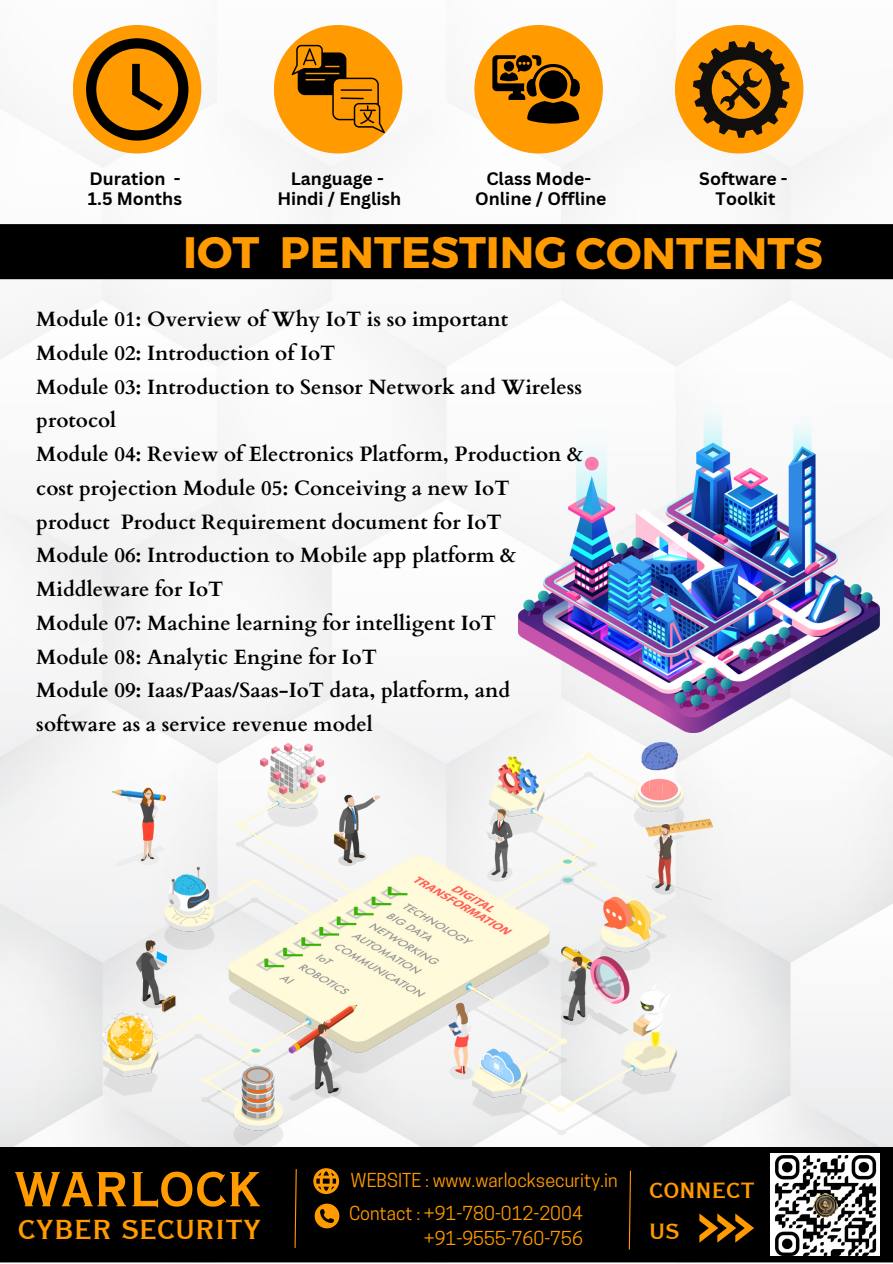
<style>
.page{position:relative;width:893px;height:1264px;background:#fff}
.page>*{position:absolute;margin:0;border:0;box-sizing:border-box;transform-origin:0 0}
.t1{font:65.1px "Copperplate Gothic LT Pro 30 BC";color:#ff9a00}
.t2{font:700 43.95px "Montserrat";color:#ff9a00}
.t3{font:36px "Copperplate Gothic LT Pro 30 BC";color:#ff9a00}
.t4{font:28.8px "Copperplate Gothic LT Pro 30 BC";color:#ff9a00}
.t5{font:700 20.7px/33.8px "Cardo";color:#000}
.t6{font:18.15px "Cooper Hewitt";color:#ff9a00}
.t7{font:700 17.55px "Canva Sans";color:#000}
.s1{font-size:44.1px}
</style>
<div class="page">
<img style="left:0;top:25px;width:892px;height:1121px">
<div style="left:73px;top:25px;width:128px;height:128px;background:#ff9a00;border-radius:50%"></div>
<div style="left:274px;top:25px;width:128px;height:128px;background:#ff9a00;border-radius:50%"></div>
<div style="left:474px;top:25px;width:129px;height:128px;background:#ff9a00;border-radius:50%"></div>
<div style="left:674px;top:25px;width:129px;height:128px;background:#ff9a00;border-radius:50%"></div>
<svg style="left:86px;top:38px;width:102px;height:103px"></svg>
<svg style="left:291px;top:45px;width:94px;height:88px"></svg>
<svg style="left:492px;top:55px;width:88px;height:69px"></svg>
<svg style="left:693px;top:41px;width:96px;height:97px"></svg>
<div style="left:0;top:224px;width:892px;height:55px;background:#000"></div>
<div style="left:0;top:1146px;width:892px;height:116px;background:#000"></div>
<svg style="left:294px;top:1169px;width:3px;height:79px"></svg>
<svg style="left:628px;top:1170px;width:3px;height:80px"></svg>
<svg style="left:314px;top:1203px;width:25px;height:25px"></svg>
<svg style="left:313px;top:1168px;width:26px;height:25px"></svg>
<img style="left:770px;top:1153px;width:109px;height:102px">
<svg style="left:699px;top:1213px;width:55px;height:29px"></svg>
<img style="left:518px;top:398px;width:361px;height:334px">
<img style="left:103px;top:742px;width:609px;height:405px">
<p class="t7" style="left:699px;top:167px;width:90px">Software -</p>
<p class="t7" style="left:715px;top:186px;width:61px">Toolkit</p>
<p class="t2" style="left:183px;top:224px;width:641px">IOT PENTESTING <span class="s1">CONTENTS</span></p>
<p class="t7" style="left:89px;top:167px;width:93px">Duration -</p>
<p class="t7" style="left:88px;top:186px;width:96px">1.5 Months</p>
<p class="t7" style="left:486px;top:167px;width:106px">Class Mode-</p>
<p class="t7" style="left:475px;top:186px;width:133px">Online / Offline</p>
<p class="t7" style="left:291px;top:167px;width:94px">Language -</p>
<p class="t7" style="left:277px;top:186px;width:125px">Hindi / English</p>
<p class="t5" style="left:36px;top:303px;width:473px">Module 01: Overview of Why IoT is so important</p>
<p class="t5" style="left:36px;top:336px;width:300px">Module 02: Introduction of IoT</p>
<p class="t5" style="left:36px;top:370px;width:547px">Module 03: Introduction to Sensor Network and Wireless protocol</p>
<p class="t5" style="left:36px;top:438px;width:548px">Module 04: Review of Electronics Platform, Production &amp; cost projection Module 05: Conceiving a new IoT product Product Requirement document for IoT</p>
<p class="t5" style="left:36px;top:539px;width:481px">Module 06: Introduction to Mobile app platform &amp;<br>Middleware for IoT</p>
<p class="t5" style="left:36px;top:606px;width:461px">Module 07: Machine learning for intelligent IoT</p>
<p class="t5" style="left:36px;top:640px;width:342px">Module 08: Analytic Engine for IoT</p>
<p class="t5" style="left:36px;top:674px;width:475px">Module 09: Iaas/Paas/Saas-IoT data, platform, and software as a service revenue model</p>
<p class="t1" style="left:14px;top:1158px;width:247px">WARLOCK</p>
<p class="t3" style="left:18px;top:1212px;width:245px">CYBER SECURITY</p>
<p class="t6" style="left:350px;top:1173px;width:268px">WEBSITE : www.warlocksecurity.in</p>
<p class="t6" style="left:349px;top:1206px;width:235px">Contact : +91-780-012-2004</p>
<p class="t6" style="left:424px;top:1231px;width:160px">+91-9555-760-756</p>
<p class="t4" style="left:649px;top:1177px;width:107px">CONNECT</p>
<p class="t4" style="left:649px;top:1217px;width:32px">US</p>
</div>
